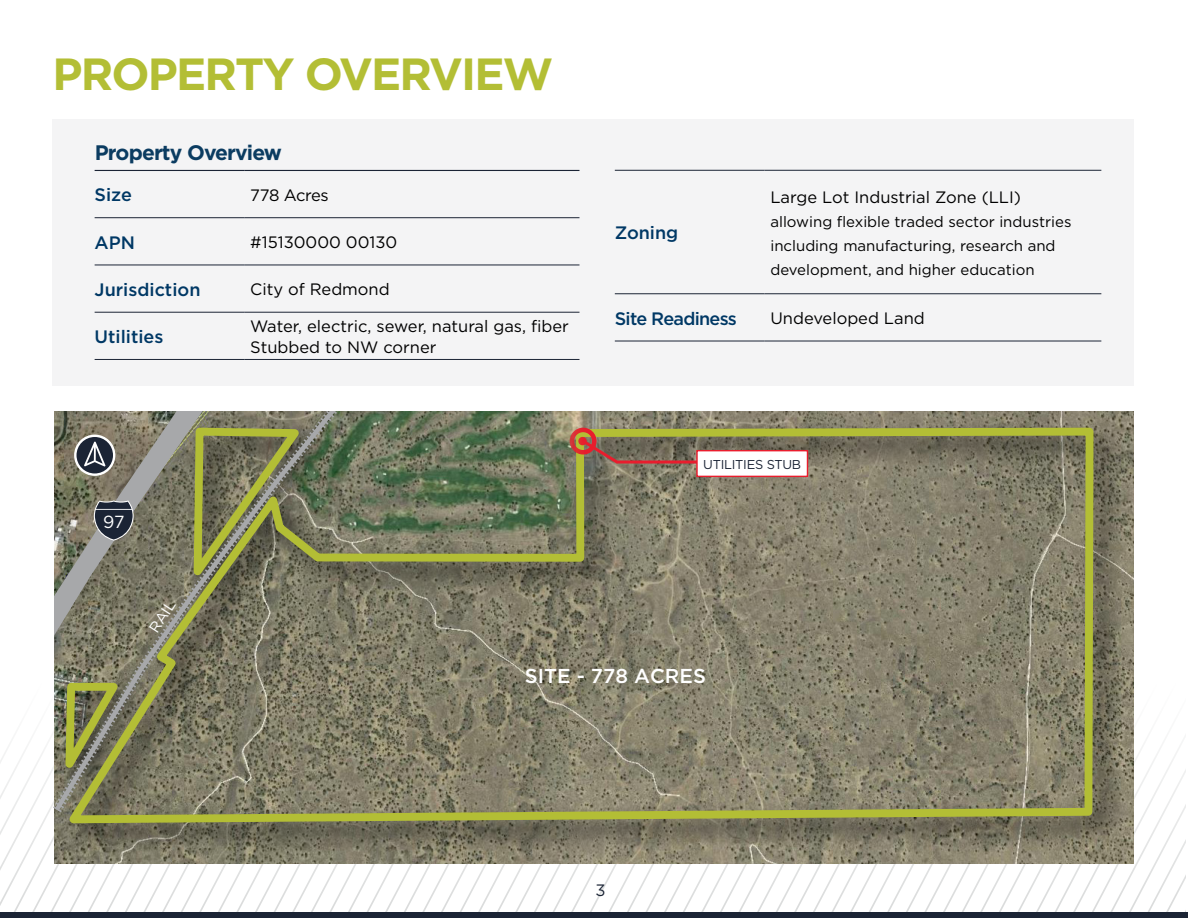
<style>
.page{position:relative;width:1188px;height:918px;background:#fff}
.page>*{position:absolute;margin:0;border:0;box-sizing:border-box;transform-origin:0 0}
.t1{font:700 45px "Gotham";letter-spacing:-.04em;color:#b3be35}
.t2{font:700 21px "Gotham";letter-spacing:-.04em;color:#0b3c61}
.t3{font:500 20.1px "Gotham";color:#fff}
.t4{font:500 18px "Gotham";color:#003865}
.t5{font:500 18px "Gotham";letter-spacing:-.04em;color:#003865}
.t6{font:17.4px "Gotham";color:#fff}
.t7{font:16.5px/21px "Gotham";color:#000}
.t8{font:16.5px "Gotham";letter-spacing:-.025em;color:#000}
.t9{font:16.5px "Gotham";color:#1b2435}
.t10{font:15px/24px "Gotham";color:#000}
.t11{font:15px "Gotham";color:#fff}
.t12{font:12.9px "Gotham";letter-spacing:-.02em;color:#1b2435}
</style>
<div class="page">
<svg style="left:0;top:745px;width:1186px;height:167px"></svg>
<img style="left:54px;top:411px;width:1080px;height:453px">
<div style="left:52px;top:120px;width:1082px;height:266px;background:#f4f4f5"></div>
<hr style="left:95px;top:265px;width:149px;height:1px;background:#1b2435">
<hr style="left:244px;top:265px;width:335px;height:1px;background:#1b2435">
<hr style="left:95px;top:312px;width:149px;height:1px;background:#1b2435">
<hr style="left:244px;top:312px;width:335px;height:1px;background:#1b2435">
<hr style="left:95px;top:359px;width:149px;height:1px;background:#1b2435">
<hr style="left:244px;top:359px;width:335px;height:1px;background:#1b2435">
<hr style="left:95px;top:170px;width:149px;height:1px;background:#1b2435">
<hr style="left:244px;top:170px;width:335px;height:1px;background:#1b2435">
<hr style="left:95px;top:217px;width:149px;height:1px;background:#1b2435">
<hr style="left:244px;top:217px;width:335px;height:1px;background:#1b2435">
<hr style="left:615px;top:170px;width:149px;height:1px;background:#1b2435">
<hr style="left:764px;top:170px;width:337px;height:1px;background:#1b2435">
<hr style="left:615px;top:293px;width:149px;height:1px;background:#1b2435">
<hr style="left:764px;top:293px;width:337px;height:1px;background:#1b2435">
<hr style="left:615px;top:341px;width:149px;height:1px;background:#1b2435">
<hr style="left:764px;top:341px;width:337px;height:1px;background:#1b2435">
<div style="left:59px;top:421px;width:1067px;height:434px;background:#000;opacity:.75"></div>
<svg style="left:63px;top:424px;width:1034px;height:406px;background:#838065"></svg>
<svg style="left:51px;top:411px;width:293px;height:403px;background:#7e7d63"></svg>
<div style="left:570px;top:428px;width:27px;height:27px;border:4px solid #e81d2d;border-radius:50%"></div>
<svg style="left:579px;top:437px;width:175px;height:28px;background:#7b6153"></svg>
<div style="left:578px;top:437px;width:9px;height:8px;background:#e81d2d;border-radius:50%"></div>
<div style="left:697px;top:451px;width:110px;height:25px;background:#fff"></div>
<div style="left:696px;top:450px;width:112px;height:27px;border:1px solid #ea1d2d"></div>
<svg style="left:54px;top:411px;width:256px;height:225px;background:#7c7b62"></svg>
<div style="left:0;top:912px;width:1188px;height:6px;background:#1b2435"></div>
<h1 class="t1" style="left:52px;top:44px;width:502px">PROPERTY OVERVIEW</h1>
<p class="t2" style="left:95px;top:139px;width:189px">Property Overview</p>
<p class="t4" style="left:95px;top:183px;width:39px">Size</p>
<p class="t8" style="left:250px;top:184px;width:80px">778 Acres</p>
<p class="t4" style="left:95px;top:230px;width:42px">APN</p>
<p class="t7" style="left:250px;top:231px;width:149px">#15130000 00130</p>
<p class="t4" style="left:95px;top:278px;width:107px">Jurisdiction</p>
<p class="t7" style="left:250px;top:279px;width:141px">City of Redmond</p>
<p class="t4" style="left:95px;top:325px;width:70px">Utilities</p>
<p class="t7" style="left:250px;top:315px;width:320px">Water, electric, sewer, natural gas, fiber<br>Stubbed to NW corner</p>
<p class="t6" style="left:103px;top:511px;width:23px">97</p>
<p class="t11" style="left:145px;top:626px;width:37px;rotate:-57deg">RAIL</p>
<p class="t4" style="left:615px;top:221px;width:65px">Zoning</p>
<p class="t7" style="left:770px;top:186px;width:252px">Large Lot Industrial Zone (LLI)</p>
<p class="t10" style="left:770px;top:209px;width:303px">allowing flexible traded sector industries including manufacturing, research and development, and higher education</p>
<p class="t5" style="left:615px;top:306px;width:124px">Site Readiness</p>
<p class="t7" style="left:770px;top:307px;width:156px">Undeveloped Land</p>
<p class="t12" style="left:703px;top:456px;width:100px">UTILITIES STUB</p>
<p class="t3" style="left:525px;top:662px;width:182px">SITE - 778 ACRES</p>
<p class="t9" style="left:596px;top:879px;width:12px">3</p>
</div>
